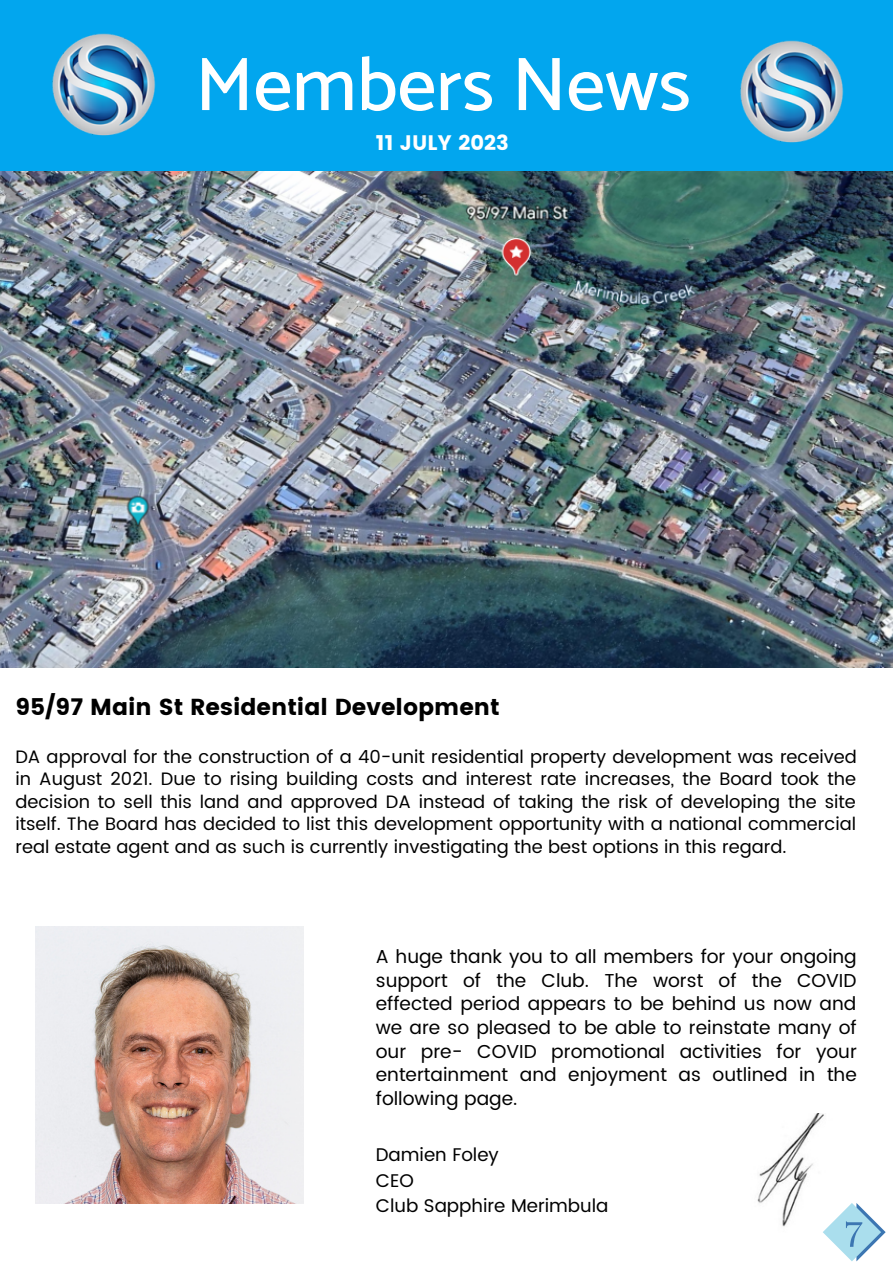
<style>
.page{position:relative;width:893px;height:1264px;background:#fff}
.page>*{position:absolute;margin:0;border:0;box-sizing:border-box;transform-origin:0 0}
.t1{font:500 76.35px "Catamaran";color:#fff}
.t2{font:23.1px "Poppins";color:#000}
.t3{font:21px "Poppins";color:#fff}
.t4{font:18.75px/23.5px "Poppins";color:#000;text-align:justify}
.t5{font:18.3px "Poppins";color:#000}
.t6{font:18px/22.5px "Poppins";color:#000;text-align:justify}
</style>
<div class="page">
<img style="left:36px;top:926px;width:267px;height:276px">
<div style="left:0;top:0;width:892px;height:178px;background:#02a6ee"></div>
<img style="left:52px;top:33px;width:104px;height:103px">
<img style="left:740px;top:40px;width:104px;height:103px">
<img style="left:0;top:171px;width:892px;height:496px">
<img style="left:757px;top:1113px;width:67px;height:114px">
<svg style="left:822px;top:1202px;width:63px;height:59px"></svg>
<p class="t1" style="left:195px;top:39px;width:497px">Members News</p>
<p class="t3" style="left:376px;top:131px;width:134px">11 JULY 2023</p>
<p class="t2" style="left:15px;top:693px;width:485px">95/97 Main St Residential Development</p>
<p class="t6" style="left:15px;top:745px;width:842px">DA approval for the construction of a 40-unit residential property development was received in August 2021. Due to rising building costs and interest rate increases, the Board took the decision to sell this land and approved DA instead of taking the risk of developing the site itself. The Board has decided to list this development opportunity with a national commercial real estate agent and as such is currently investigating the best options in this regard.</p>
<p class="t4" style="left:376px;top:944px;width:482px">A huge thank you to all members for your ongoing support of the Club. The worst of the COVID effected period appears to be behind us now and we are so pleased to be able to reinstate many of our pre- COVID promotional activities for your entertainment and enjoyment as outlined in the following page.</p>
<p class="t5" style="left:376px;top:1144px;width:124px">Damien Foley</p>
<p class="t5" style="left:376px;top:1169px;width:39px">CEO</p>
<p class="t5" style="left:376px;top:1194px;width:234px">Club Sapphire Merimbula</p>
</div>
